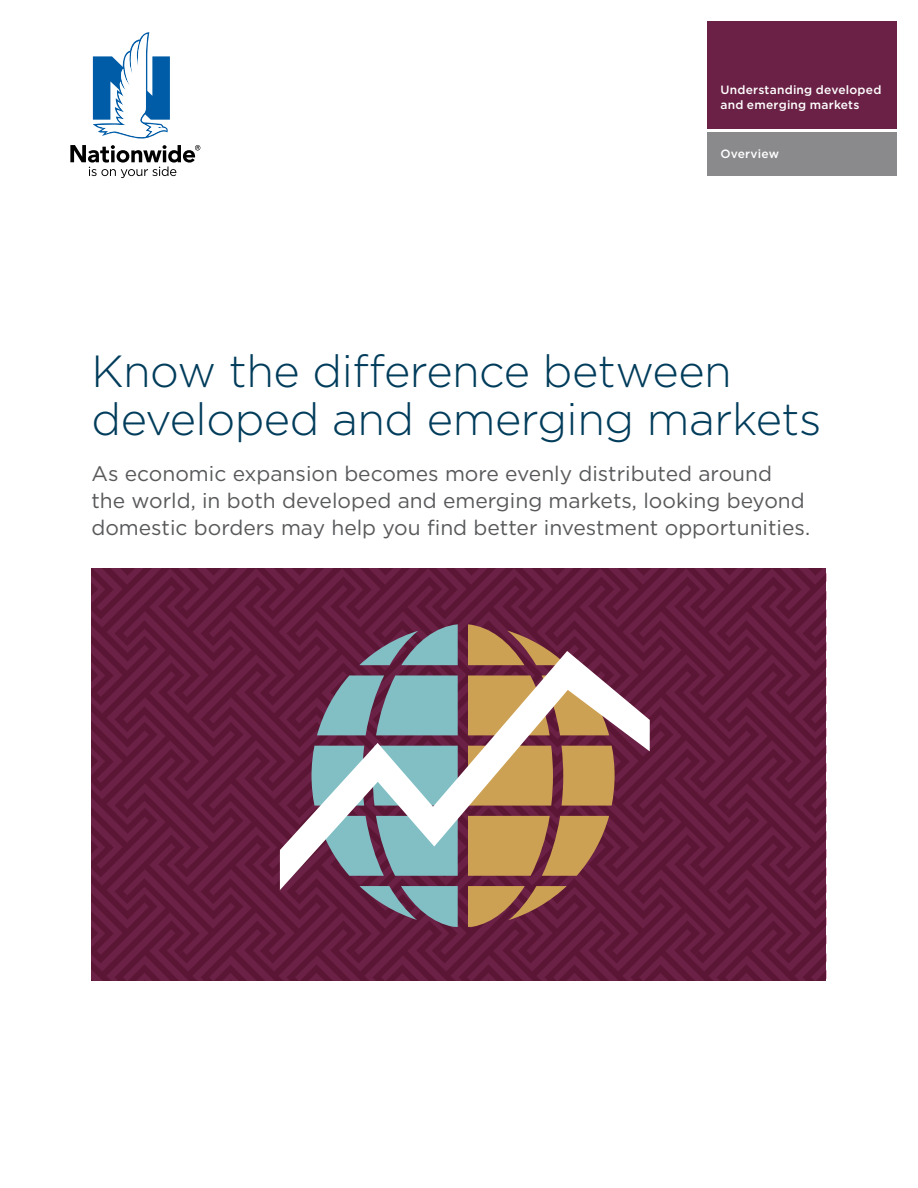
<style>
.page{position:relative;width:918px;height:1188px;background:#fff}
.page>*{position:absolute;margin:0;border:0;box-sizing:border-box;transform-origin:0 0}
.h1_headline{font:300 45px/48px "Gotham";letter-spacing:-.01em;color:#013c5b}
.t1{font:21px/27px "Gotham";color:#58595b}
.t2{font:500 12px/14.4px "Gotham";letter-spacing:.02em;color:#fff}
</style>
<div class="page">
<svg style="left:93px;top:32px;width:77px;height:107px"></svg>
<svg style="left:70px;top:145px;width:130px;height:33px"></svg>
<div style="left:707px;top:22px;width:190px;height:107px;background:#6a2145"></div>
<div style="left:707px;top:132px;width:190px;height:43px;background:#8a8a8d"></div>
<div style="left:92px;top:568px;width:734px;height:413px;background:#611a3b"></div>
<svg style="left:377px;top:624px;width:81px;height:27px"></svg>
<svg style="left:468px;top:624px;width:81px;height:27px"></svg>
<svg style="left:468px;top:890px;width:94px;height:37px"></svg>
<svg style="left:364px;top:890px;width:94px;height:37px"></svg>
<svg style="left:280px;top:651px;width:370px;height:239px"></svg>
<p class="t2" style="left:720px;top:83px;width:163px">Understanding developed and emerging markets</p>
<p class="t2" style="left:720px;top:147px;width:60px">Overview</p>
<h1 class="h1_headline" style="left:91px;top:346px;width:731px">Know the difference between developed and emerging markets</h1>
<p class="t1" style="left:91px;top:460px;width:720px">As economic expansion becomes more evenly distributed around the world, in both developed and emerging markets, looking beyond domestic borders may help you find better investment opportunities.</p>
</div>
